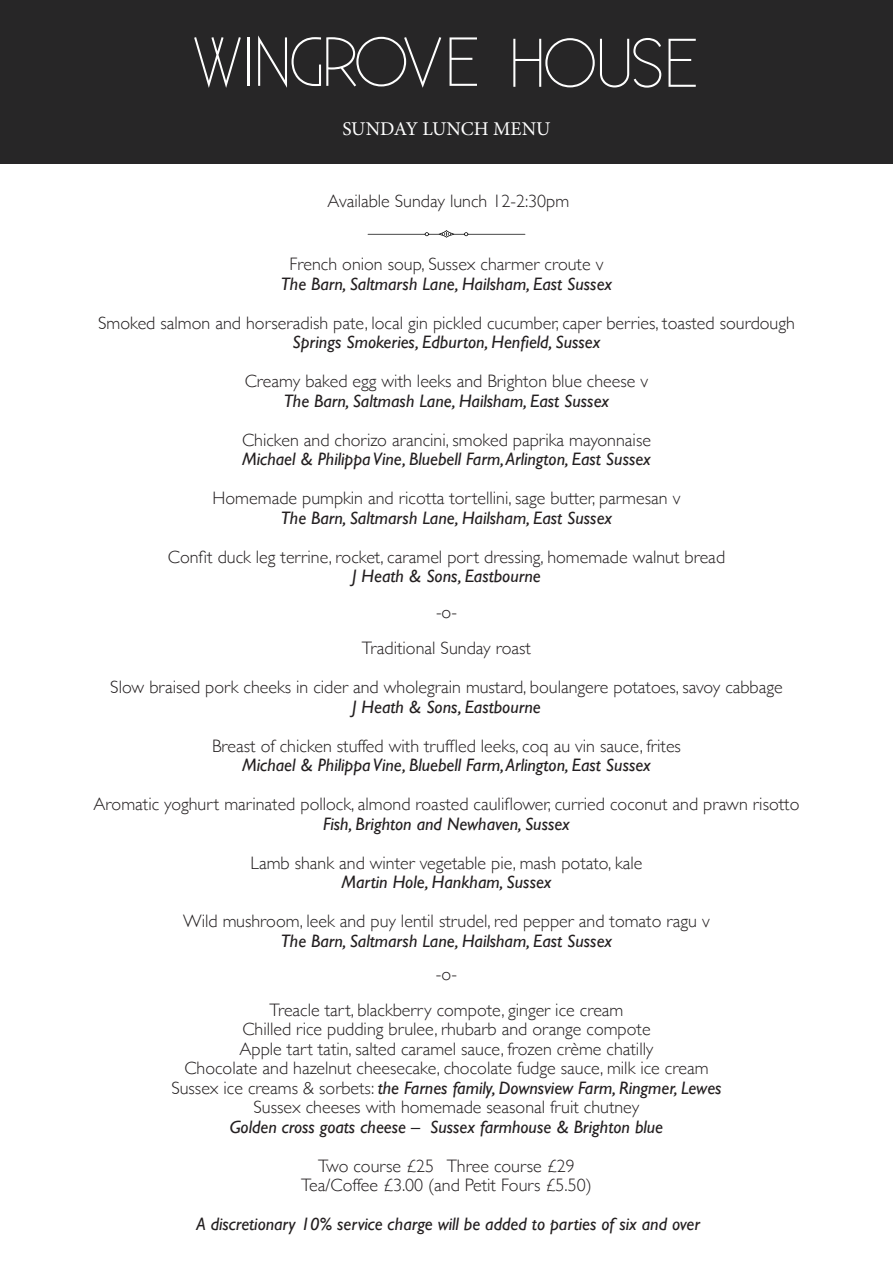
<style>
.page{position:relative;width:893px;height:1263px;background:#fff}
.page>*{position:absolute;margin:0;border:0;box-sizing:border-box;transform-origin:0 0}
.t1{font:19.5px "Minion Pro";color:#fff}
.t2{font:300 18px/19.5px "Gill Sans";color:#231f20;text-align:center}
.t3{font:italic 18px "Gill Sans";color:#231f20}
.s1{font-weight:400;font-style:italic}
</style>
<div class="page">
<div style="left:0;top:0;width:893px;height:164px;background:#272627"></div>
<svg style="left:194px;top:37px;width:47px;height:51px"></svg>
<hr style="left:248px;top:37px;width:2px;height:49px;background:#fff">
<svg style="left:258px;top:35px;width:183px;height:53px"></svg>
<svg style="left:449px;top:37px;width:28px;height:49px"></svg>
<svg style="left:513px;top:38px;width:148px;height:50px"></svg>
<svg style="left:668px;top:39px;width:28px;height:48px"></svg>
<svg style="left:368px;top:230px;width:157px;height:8px"></svg>
<p class="t1" style="left:342px;top:116px;width:210px">SUNDAY LUNCH MENU</p>
<p class="t2" style="left:328px;top:190px;width:243px">Available Sunday lunch 12-2:30pm</p>
<p class="t2" style="left:290px;top:254px;width:315px">French onion soup, Sussex charmer croute v</p>
<p class="t3" style="left:281px;top:273px;width:333px">The Barn, Saltmarsh Lane, Hailsham, East Sussex</p>
<p class="t2" style="left:98px;top:312px;width:698px">Smoked salmon and horseradish pate, local gin pickled cucumber, caper berries, toasted sourdough</p>
<p class="t3" style="left:292px;top:332px;width:309px">Springs Smokeries, Edburton, Henfield, Sussex</p>
<p class="t2" style="left:245px;top:371px;width:405px">Creamy baked egg with leeks and Brighton blue cheese v</p>
<p class="t3" style="left:284px;top:390px;width:327px">The Barn, Saltmash Lane, Hailsham, East Sussex</p>
<p class="t2" style="left:242px;top:429px;width:410px">Chicken and chorizo arancini, smoked paprika mayonnaise</p>
<p class="t3" style="left:242px;top:449px;width:410px">Michael &amp; Philippa Vine, Bluebell Farm, Arlington, East Sussex</p>
<p class="t2" style="left:213px;top:488px;width:469px">Homemade pumpkin and ricotta tortellini, sage butter, parmesan v</p>
<p class="t3" style="left:281px;top:507px;width:333px">The Barn, Saltmarsh Lane, Hailsham, East Sussex</p>
<p class="t2" style="left:168px;top:546px;width:559px">Confit duck leg terrine, rocket, caramel port dressing, homemade walnut bread</p>
<p class="t3" style="left:352px;top:566px;width:190px">J Heath &amp; Sons, Eastbourne</p>
<p class="t2" style="left:362px;top:593px;width:171px;line-height:36px">-o-<br>Traditional Sunday roast</p>
<p class="t2" style="left:110px;top:677px;width:674px">Slow braised pork cheeks in cider and wholegrain mustard, boulangere potatoes, savoy cabbage</p>
<p class="t3" style="left:352px;top:696px;width:190px">J Heath &amp; Sons, Eastbourne</p>
<p class="t2" style="left:212px;top:735px;width:470px">Breast of chicken stuffed with truffled leeks, coq au vin sauce, frites</p>
<p class="t3" style="left:242px;top:755px;width:410px">Michael &amp; Philippa Vine, Bluebell Farm, Arlington, East Sussex</p>
<p class="t2" style="left:94px;top:794px;width:707px">Aromatic yoghurt marinated pollock, almond roasted cauliflower, curried coconut and prawn risotto</p>
<p class="t3" style="left:323px;top:813px;width:248px">Fish, Brighton and Newhaven, Sussex</p>
<p class="t2" style="left:251px;top:852px;width:393px">Lamb shank and winter vegetable pie, mash potato, kale</p>
<p class="t3" style="left:341px;top:872px;width:212px">Martin Hole, Hankham, Sussex</p>
<p class="t2" style="left:183px;top:911px;width:528px">Wild mushroom, leek and puy lentil strudel, red pepper and tomato ragu v</p>
<p class="t3" style="left:281px;top:930px;width:333px">The Barn, Saltmarsh Lane, Hailsham, East Sussex</p>
<p class="t2" style="left:269px;top:955px;width:356px;line-height:36px">-o-<br>Treacle tart, blackberry compote, ginger ice cream</p>
<p class="t2" style="left:171px;top:1019px;width:552px">Chilled rice pudding brulee, rhubarb and orange compote<br>Apple tart tatin, salted caramel sauce, frozen crème chatilly<br>Chocolate and hazelnut cheesecake, chocolate fudge sauce, milk ice cream Sussex ice creams &amp; sorbets: <span class="s1">the Farnes family, Downsview Farm, Ringmer, Lewes </span>Sussex cheeses with homemade seasonal fruit chutney</p>
<p class="t3" style="left:230px;top:1116px;width:435px">Golden cross goats cheese – Sussex farmhouse &amp; Brighton blue</p>
<p class="t2" style="left:301px;top:1155px;width:292px">Two course £25 Three course £29<br>Tea/Coffee £3.00 (and Petit Fours £5.50)</p>
<p class="t3" style="left:196px;top:1214px;width:505px">A discretionary 10% service charge will be added to parties of six and over</p>
</div>
